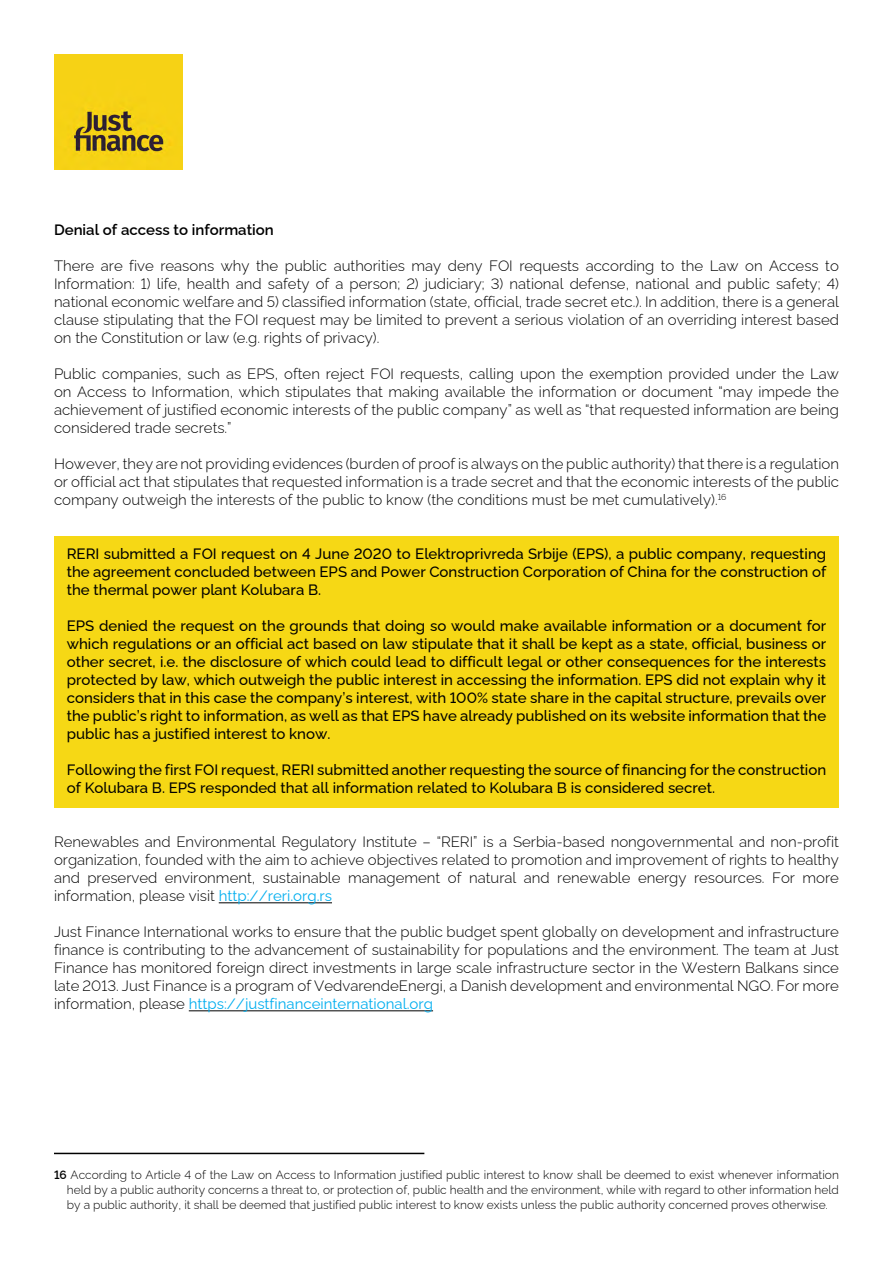
<style>
.page{position:relative;width:893px;height:1263px;background:#fff}
.page>*{position:absolute;margin:0;border:0;box-sizing:border-box;transform-origin:0 0}
.t1{font:300 15px/18px "Raleway";color:#000;text-align:justify}
.t2{font:500 15px/18px "Raleway";color:#000;text-align:justify}
.t3{font:600 15px "Raleway";color:#000}
.t4{font:300 12px/15px "Raleway";color:#000;text-align:justify}
.s1{font-weight:400;color:#00aeef}
.s2{font-weight:600}
</style>
<div class="page">
<div style="left:54px;top:537px;width:785px;height:271px;background:#f6d815"></div>
<hr style="left:219px;top:902px;width:113px;height:1px;background:#000">
<hr style="left:189px;top:1010px;width:244px;height:1px;background:#000">
<img style="left:54px;top:54px;width:129px;height:116px">
<hr style="left:54px;top:1153px;width:370px;height:1px;background:#000">
<p class="t3" style="left:54px;top:218px;width:221px">Denial of access to information</p>
<p class="t1" style="left:54px;top:255px;width:786px">There are five reasons why the public authorities may deny FOI requests according to the Law on Access to Information: 1) life, health and safety of a person; 2) judiciary; 3) national defense, national and public safety; 4) national economic welfare and 5) classified information (state, official, trade secret etc.). In addition, there is a general clause stipulating that the FOI request may be limited to prevent a serious violation of an overriding interest based on the Constitution or law (e.g. rights of privacy).</p>
<p class="t1" style="left:54px;top:363px;width:786px">Public companies, such as EPS, often reject FOI requests, calling upon the exemption provided under the Law on Access to Information, which stipulates that making available the information or document “may impede the achievement of justified economic interests of the public company” as well as “that requested information are being considered trade secrets.”</p>
<p class="t1" style="left:54px;top:453px;width:786px">However, they are not providing evidences (burden of proof is always on the public authority) that there is a regulation or official act that stipulates that requested information is a trade secret and that the economic interests of the public company outweigh the interests of the public to know (the conditions must be met cumulatively).<sup>16</sup></p>
<p class="t2" style="left:67px;top:543px;width:761px">RERI submitted a FOI request on 4 June 2020 to Elektroprivreda Srbije (EPS), a public company, requesting the agreement concluded between EPS and Power Construction Corporation of China for the construction of the thermal power plant Kolubara B.</p>
<p class="t2" style="left:67px;top:615px;width:761px">EPS denied the request on the grounds that doing so would make available information or a document for which regulations or an official act based on law stipulate that it shall be kept as a state, official, business or other secret, i.e. the disclosure of which could lead to difficult legal or other consequences for the interests protected by law, which outweigh the public interest in accessing the information. EPS did not explain why it considers that in this case the company’s interest, with 100% state share in the capital structure, prevails over the public’s right to information, as well as that EPS have already published on its website information that the public has a justified interest to know.</p>
<p class="t2" style="left:67px;top:759px;width:761px">Following the first FOI request, RERI submitted another requesting the source of financing for the construction of Kolubara B. EPS responded that all information related to Kolubara B is considered secret.</p>
<p class="t1" style="left:54px;top:831px;width:786px">Renewables and Environmental Regulatory Institute – “RERI” is a Serbia-based nongovernmental and non-profit organization, founded with the aim to achieve objectives related to promotion and improvement of rights to healthy and preserved environment, sustainable management of natural and renewable energy resources. For more information, please visit <span class="s1">http://reri.org.rs</span></p>
<p class="t1" style="left:54px;top:921px;width:786px">Just Finance International works to ensure that the public budget spent globally on development and infrastructure finance is contributing to the advancement of sustainability for populations and the environment. The team at Just Finance has monitored foreign direct investments in large scale infrastructure sector in the Western Balkans since late 2013. Just Finance is a program of VedvarendeEnergi, a Danish development and environmental NGO. For more information, please <span class="s1">https://justfinanceinternational.org</span></p>
<p class="t4" style="left:67px;top:1166px;width:774px;text-indent:-13px"><span class="s2">16</span> According to Article 4 of the Law on Access to Information justified public interest to know shall be deemed to exist whenever information held by a public authority concerns a threat to, or protection of, public health and the environment, while with regard to other information held by a public authority, it shall be deemed that justified public interest to know exists unless the public authority concerned proves otherwise.</p>
</div>
